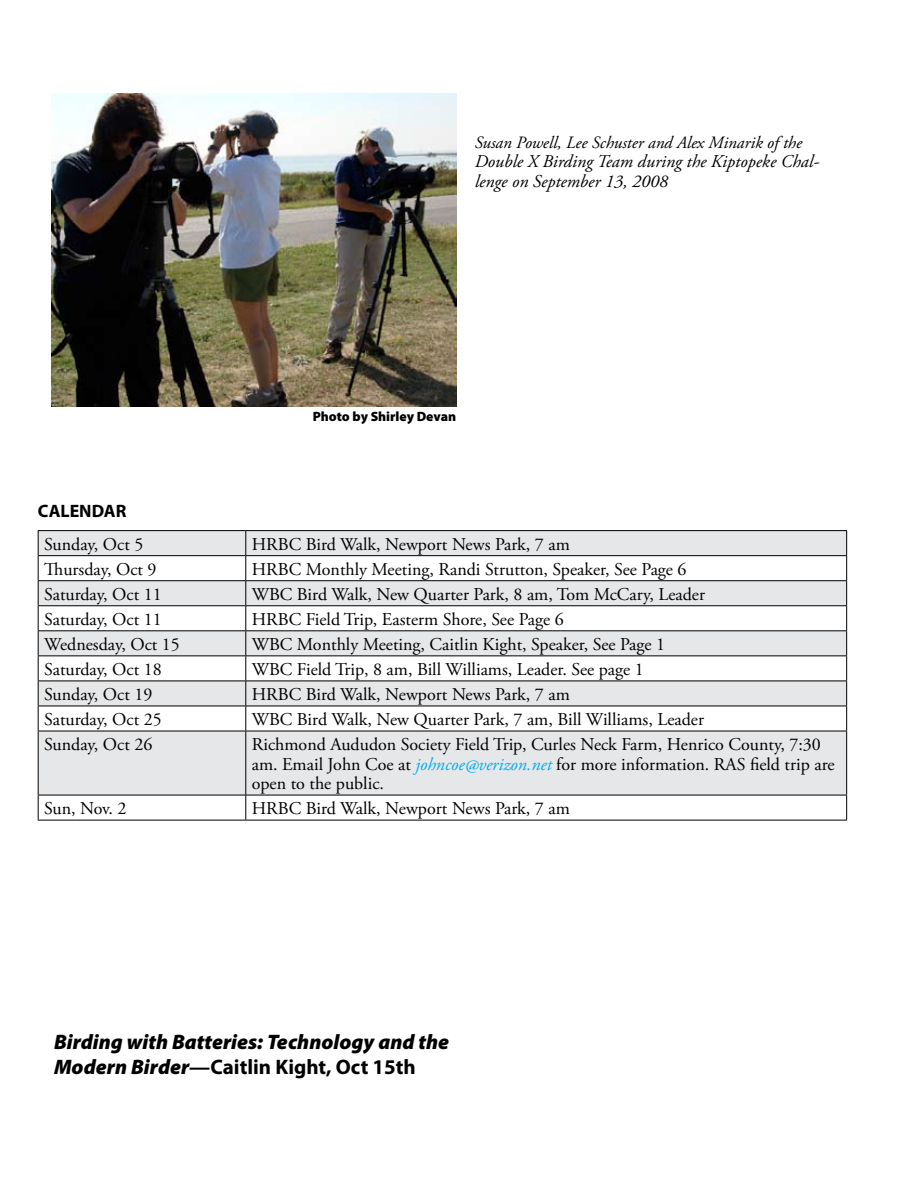
<style>
.page{position:relative;width:918px;height:1188px;background:#fff}
.page>*{position:absolute;margin:0;border:0;box-sizing:border-box;transform-origin:0 0}
.t1{font:italic 900 21px/25.2px "Myriad Pro";color:#000}
.t2{font:18px/19.5px "Adobe Garamond Pro";color:#000}
.t3{font:italic 18px/19.5px "Adobe Garamond Pro";color:#000}
.t4{font:700 18px "Myriad Pro";color:#000}
.t5{font:italic 17.25px "Adobe Garamond Pro";color:#000}
.t6{font:900 13.5px "Myriad Pro";letter-spacing:-.005em;color:#000}
.s1{font-style:italic;color:#00aeef}
.s2{font-weight:700;font-style:normal}
</style>
<div class="page">
<svg style="left:39px;top:531px;width:807px;height:264px;fill:#e6e7e8"></svg>
<hr style="left:38px;top:530px;width:208px;height:1px;background:#000">
<hr style="left:246px;top:530px;width:601px;height:1px;background:#000">
<hr style="left:38px;top:555px;width:208px;height:1px;background:#000">
<hr style="left:246px;top:555px;width:601px;height:1px;background:#000">
<hr style="left:38px;top:580px;width:208px;height:1px;background:#000">
<hr style="left:246px;top:580px;width:601px;height:1px;background:#000">
<hr style="left:38px;top:605px;width:208px;height:1px;background:#000">
<hr style="left:246px;top:605px;width:601px;height:1px;background:#000">
<hr style="left:38px;top:630px;width:208px;height:1px;background:#000">
<hr style="left:246px;top:630px;width:601px;height:1px;background:#000">
<hr style="left:38px;top:655px;width:208px;height:1px;background:#000">
<hr style="left:246px;top:655px;width:601px;height:1px;background:#000">
<hr style="left:38px;top:681px;width:208px;height:1px;background:#000">
<hr style="left:246px;top:681px;width:601px;height:1px;background:#000">
<hr style="left:38px;top:706px;width:208px;height:1px;background:#000">
<svg style="left:38px;top:531px;width:1px;height:200px"></svg>
<hr style="left:246px;top:706px;width:601px;height:1px;background:#000">
<svg style="left:245px;top:531px;width:1px;height:200px"></svg>
<svg style="left:846px;top:531px;width:1px;height:200px"></svg>
<hr style="left:38px;top:731px;width:208px;height:1px;background:#000">
<hr style="left:38px;top:731px;width:1px;height:64px;background:#000">
<hr style="left:246px;top:731px;width:601px;height:1px;background:#000">
<hr style="left:245px;top:731px;width:1px;height:64px;background:#000">
<hr style="left:846px;top:731px;width:1px;height:64px;background:#000">
<hr style="left:38px;top:795px;width:208px;height:1px;background:#000">
<svg style="left:38px;top:795px;width:1px;height:25px"></svg>
<hr style="left:246px;top:795px;width:601px;height:1px;background:#000">
<svg style="left:245px;top:795px;width:1px;height:25px"></svg>
<svg style="left:846px;top:795px;width:1px;height:25px"></svg>
<hr style="left:38px;top:820px;width:208px;height:1px;background:#000">
<hr style="left:246px;top:820px;width:601px;height:1px;background:#000">
<img style="left:51px;top:93px;width:405px;height:313px">
<p class="t5" style="left:475px;top:132px;width:329px">Susan Powell, Lee Schuster and Alex Minarik of the</p>
<p class="t3" style="left:475px;top:152px;width:346px">Double X Birding Team during the Kiptopeke Chal&shy;lenge on September 13, 2008</p>
<p class="t6" style="left:313px;top:408px;width:145px">Photo by Shirley Devan</p>
<p class="t4" style="left:38px;top:499px;width:90px">CALENDAR</p>
<p class="t2" style="left:44px;top:535px;width:101px">Sunday, Oct 5</p>
<p class="t2" style="left:252px;top:535px;width:320px">HRBC Bird Walk, Newport News Park, 7 am</p>
<p class="t2" style="left:44px;top:560px;width:114px">Thursday, Oct 9</p>
<p class="t2" style="left:252px;top:560px;width:436px">HRBC Monthly Meeting, Randi Strutton, Speaker, See Page 6</p>
<p class="t2" style="left:44px;top:585px;width:119px">Saturday, Oct 11</p>
<p class="t2" style="left:252px;top:585px;width:455px">WBC Bird Walk, New Quarter Park, 8 am, Tom McCary, Leader</p>
<p class="t2" style="left:44px;top:610px;width:119px">Saturday, Oct 11</p>
<p class="t2" style="left:252px;top:610px;width:313px">HRBC Field Trip, Easterm Shore, See Page 6</p>
<p class="t2" style="left:44px;top:635px;width:137px">Wednesday, Oct 15</p>
<p class="t2" style="left:252px;top:635px;width:415px">WBC Monthly Meeting, Caitlin Kight, Speaker, See Page 1</p>
<p class="t2" style="left:44px;top:660px;width:119px">Saturday, Oct 18</p>
<p class="t2" style="left:252px;top:660px;width:394px">WBC Field Trip, 8 am, Bill Williams, Leader. See page 1</p>
<p class="t2" style="left:44px;top:685px;width:110px">Sunday, Oct 19</p>
<p class="t2" style="left:252px;top:685px;width:320px">HRBC Bird Walk, Newport News Park, 7 am</p>
<p class="t2" style="left:44px;top:710px;width:119px">Saturday, Oct 25</p>
<p class="t2" style="left:252px;top:710px;width:454px">WBC Bird Walk, New Quarter Park, 7 am, Bill Williams, Leader</p>
<p class="t2" style="left:44px;top:735px;width:110px">Sunday, Oct 26</p>
<p class="t2" style="left:252px;top:735px;width:584px">Richmond Aududon Society Field Trip, Curles Neck Farm, Henrico County, 7:30 am. Email John Coe at <span class="s1">johncoe@verizon.net</span> for more information. RAS field trip are open to the public.</p>
<p class="t2" style="left:44px;top:799px;width:84px">Sun, Nov. 2</p>
<p class="t2" style="left:252px;top:799px;width:320px">HRBC Bird Walk, Newport News Park, 7 am</p>
<p class="t1" style="left:54px;top:1028px;width:397px">Birding with Batteries: Technology and the<br>Modern Birder<span class="s2">—Caitlin Kight, Oct 15th</span></p>
</div>
